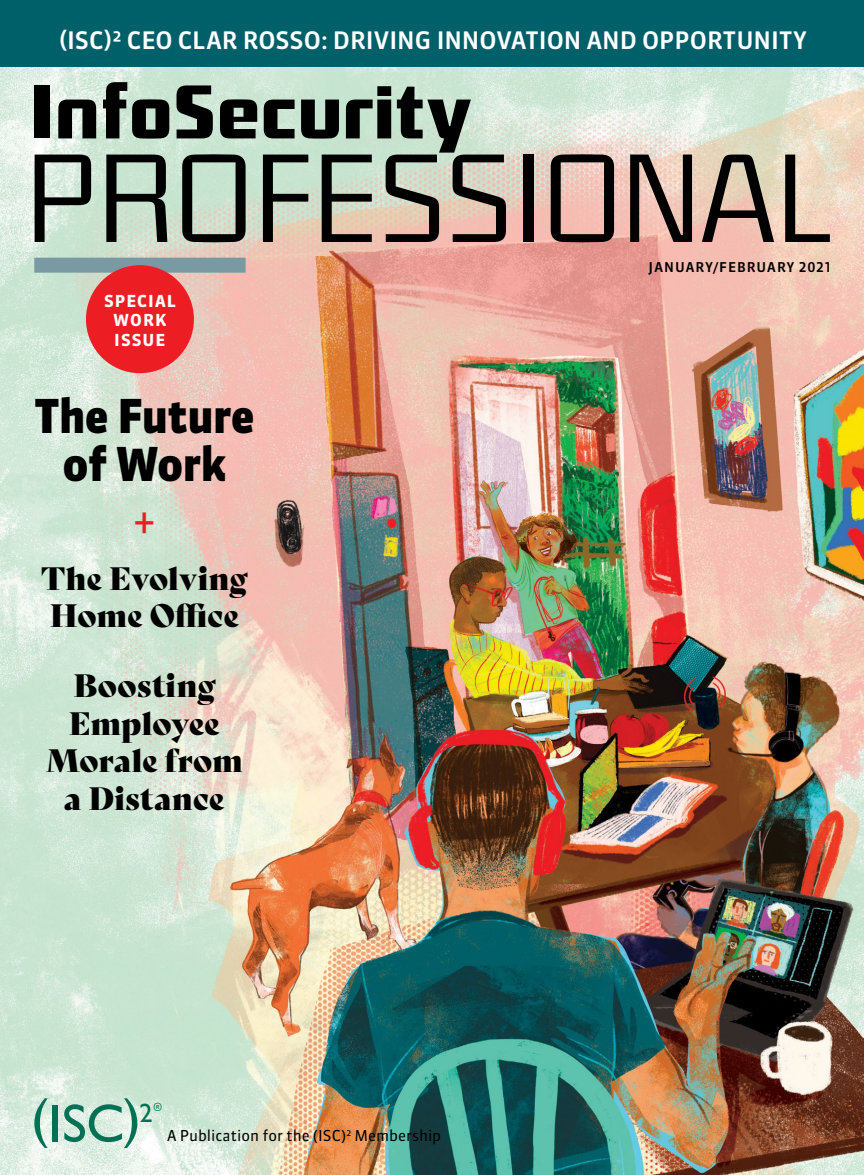
<style>
.page{position:relative;width:864px;height:1175px;background:#fff}
.page>*{position:absolute;margin:0;border:0;box-sizing:border-box;transform-origin:0 0}
.t1{font:300 123.75px "District OT";letter-spacing:-.05em;color:#000}
.t2{font:500 75px "District OT";letter-spacing:.01em;color:#000}
.t3{font:54px "Gill Sans";color:#007154}
.t4{font:900 46.5px/48px "Sanuk OT";letter-spacing:-.01em;color:#000;text-align:center;scale:.95 1}
.t5{font:42px "Sanuk OT";color:#ed1d24}
.t6{font:31.5px/37.8px "Bely Display";letter-spacing:-.005em;color:#000}
.t7{font:26.25px "Gill Sans";color:#007154}
.t8{font:500 24px "Sanuk OT";color:#fff}
.t9{font:700 16.5px/19.5px "Sanuk OT";letter-spacing:.06em;color:#fff;text-align:center}
.t10{font:15px "Sanuk OT";color:#000}
.t11{font:500 13.5px "Sanuk OT";letter-spacing:.075em;color:#000}
.s1{font-family:"Sanuk OT";font-size:21.9px}
</style>
<div class="page">
<img style="left:0;top:66px;width:864px;height:1108px">
<div style="left:0;top:0;width:864px;height:66px;background:#006069"></div>
<div style="left:34px;top:258px;width:212px;height:15px;background:#799aa3"></div>
<div style="left:86px;top:265px;width:108px;height:108px;background:#ed1d24;border-radius:50%"></div>
<p class="t8" style="left:59px;top:25px;width:749px">(ISC)2 CEO CLAR ROSSO: DRIVING INNOVATION AND OPPORTUNITY</p>
<h2 class="t2" style="left:28px;top:68px;width:444px">InfoSecurity</h2>
<h1 class="t1" style="left:22px;top:127px;width:808px">PROFESSIONAL</h1>
<p class="t9" style="left:104px;top:291px;width:73px">SPECIAL<br>WORK<br>ISSUE</p>
<h3 class="t4" style="left:35px;top:392px;width:233px">The Future of Work</h3>
<h3 class="t5" style="left:134px;top:492px;width:23px">+</h3>
<p class="t6" style="left:41px;top:556px;width:208px">The Evolving<br>Home Office</p>
<p class="t6" style="left:46px;top:664px;width:198px;text-align:center">Boosting<br>Employee<br>Morale from a Distance</p>
<h3 class="t3" style="left:31px;top:1091px;width:111px">(ISC)</h3>
<p class="t7" style="left:140px;top:1097px;width:25px">2<span class="s1">®</span></p>
<p class="t10" style="left:167px;top:1126px;width:275px">A Publication for the (ISC)<sup>2</sup> Membership</p>
<p class="t11" style="left:649px;top:259px;width:184px">JANUARY/FEBRUARY 2021</p>
</div>
